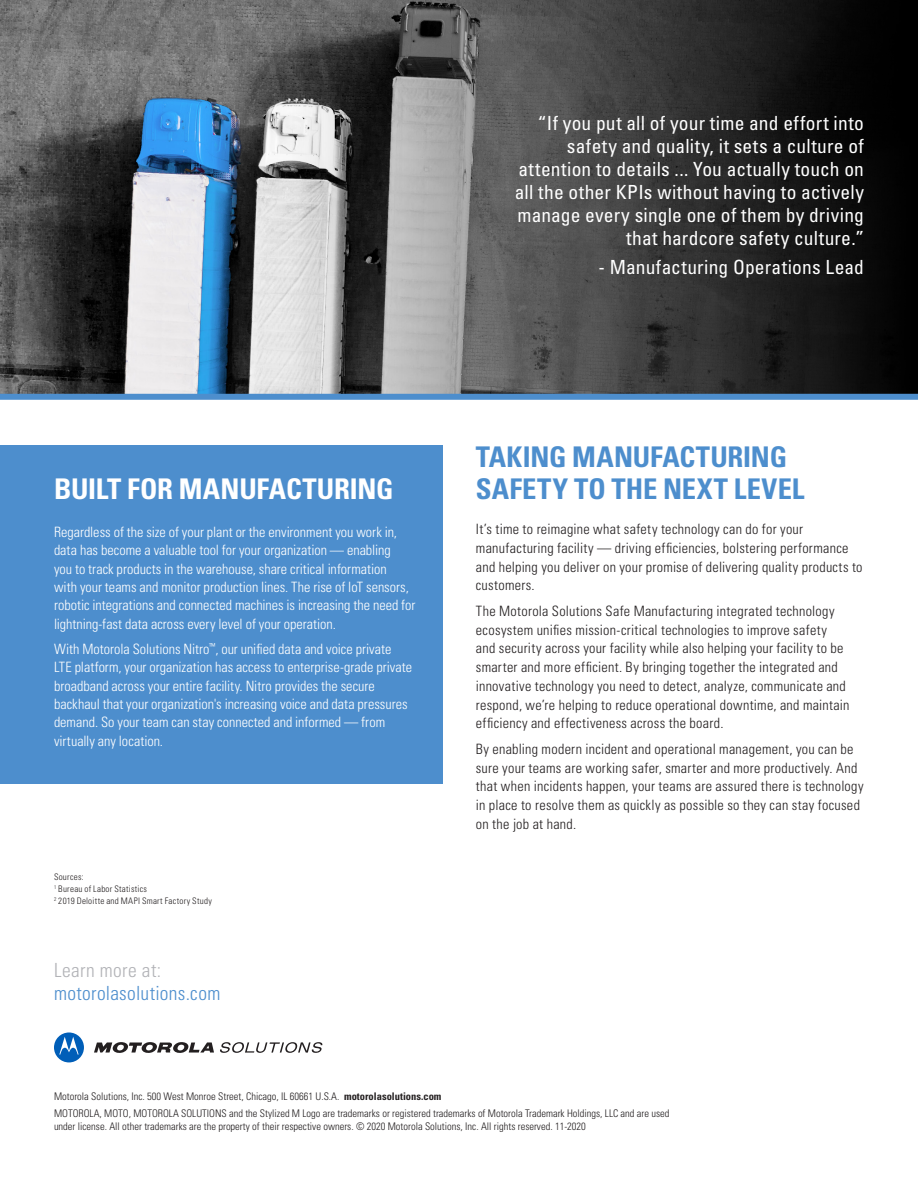
<style>
.page{position:relative;width:918px;height:1188px;background:#fff}
.page>*{position:absolute;margin:0;border:0;box-sizing:border-box;transform-origin:0 0}
.Body_Text{font:700 condensed 28.5px/31.5px "Univers LT Std";letter-spacing:.005em;color:#4d8ecd}
.Body_Text-2{font:700 condensed 28.5px "Univers LT Std";letter-spacing:-.005em;color:#fff}
.Body_Text-3{font:condensed 19.5px/22.8px "Univers LT Std";letter-spacing:.01em;color:#fff;text-align:right}
.t1{font:300 condensed 19.5px/23.2px "Univers LT Std";letter-spacing:.02em;color:#4d8ecd}
.Body_Text-4{font:300 condensed 14.25px/18.8px "Univers LT Std";letter-spacing:.02em;color:#231f20}
.Body_Text-5{font:300 condensed 14.25px/18.3px "Univers LT Std";color:#fff}
.t2{font:300 condensed 10.5px/13.5px "Univers LT Std";color:#231f20}
.Body_Text-6{font:300 condensed 9px "Univers LT Std";letter-spacing:.03em;color:#231f20}
.s1{font-family:"Univers LT Pro"}
.s2{color:#b2b3b7}
.s3{font-weight:700}
</style>
<div class="page">
<img style="left:0;top:0;width:293px;height:394px">
<svg style="left:293px;top:0;width:625px;height:394px;background:#474747"></svg>
<svg style="left:94px;top:1042px;width:120px;height:11px"></svg>
<svg style="left:54px;top:1032px;width:30px;height:30px"></svg>
<svg style="left:220px;top:1042px;width:102px;height:11px"></svg>
<div style="left:0;top:394px;width:918px;height:6px;background:#4d8ecd"></div>
<div style="left:0;top:445px;width:442px;height:339px;background:#4d8ecd"></div>
<p class="Body_Text-3" style="left:515px;top:112px;width:351px">“If you put all of your time and effort into safety and quality, it sets a culture of attention to details ... You actually touch on all the other KPIs without having to actively manage every single one of them by driving that hardcore safety culture.”</p>
<p class="Body_Text-3" style="left:598px;top:256px;width:267px">- Manufacturing Operations Lead</p>
<p class="Body_Text-2" style="left:54px;top:471px;width:341px">BUILT FOR MANUFACTURING</p>
<p class="Body_Text-5" style="left:54px;top:523px;width:363px">Regardless of the size of your plant or the environment you work in, data has become a valuable tool for your organization <span class="s1">—</span> enabling<br>you to track products in the warehouse, share critical information<br>with your teams and monitor production lines. The rise of IoT sensors, robotic integrations and connected machines is increasing the need for lightning-fast data across every level of your operation.</p>
<p class="Body_Text-5" style="left:54px;top:640px;width:360px">With Motorola Solutions Nitro<sup>™</sup>, our unified data and voice private LTE platform, your organization has access to enterprise-grade private broadband across your entire facility. Nitro provides the secure backhaul that your organization's increasing voice and data pressures demand. So your team can stay connected and informed — from virtually any location.</p>
<p class="Body_Text-6" style="left:54px;top:871px;width:31px">Sources:</p>
<p class="Body_Text-6" style="left:54px;top:883px;width:95px"><sup>1</sup> Bureau of Labor Statistics</p>
<p class="Body_Text-6" style="left:54px;top:895px;width:159px"><sup>2</sup> 2019 Deloitte and MAPI Smart Factory Study</p>
<p class="t1" style="left:54px;top:958px;width:168px"><span class="s2">Learn more at: </span>motorolasolutions.com</p>
<p class="Body_Text" style="left:476px;top:441px;width:330px">TAKING MANUFACTURING<br>SAFETY TO THE NEXT LEVEL</p>
<p class="Body_Text-4" style="left:476px;top:520px;width:388px">It’s time to reimagine what safety technology can do for your manufacturing facility — driving efficiencies, bolstering performance and helping you deliver on your promise of delivering quality products to customers.</p>
<p class="Body_Text-4" style="left:476px;top:601px;width:375px">The Motorola Solutions Safe Manufacturing integrated technology ecosystem unifies mission-critical technologies to improve safety and security across your facility while also helping your facility to be smarter and more efficient. By bringing together the integrated and innovative technology you need to detect, analyze, communicate and respond, we’re helping to reduce operational downtime, and maintain efficiency and effectiveness across the board.</p>
<p class="Body_Text-4" style="left:476px;top:739px;width:389px">By enabling modern incident and operational management, you can be sure your teams are working safer, smarter and more productively. And that when incidents happen, your teams are assured there is technology in place to resolve them as quickly as possible so they can stay focused on the job at hand.</p>
<p class="t2" style="left:54px;top:1090px;width:389px">Motorola Solutions, Inc. 500 West Monroe Street, Chicago, IL 60661 U.S.A. <span class="s3">motorolasolutions.com</span></p>
<p class="t2" style="left:54px;top:1106px;width:617px">MOTOROLA, MOTO, MOTOROLA SOLUTIONS and the Stylized M Logo are trademarks or registered trademarks of Motorola Trademark Holdings, LLC and are used under license. All other trademarks are the property of their respective owners. © 2020 Motorola Solutions, Inc. All rights reserved. 11-2020</p>
</div>
